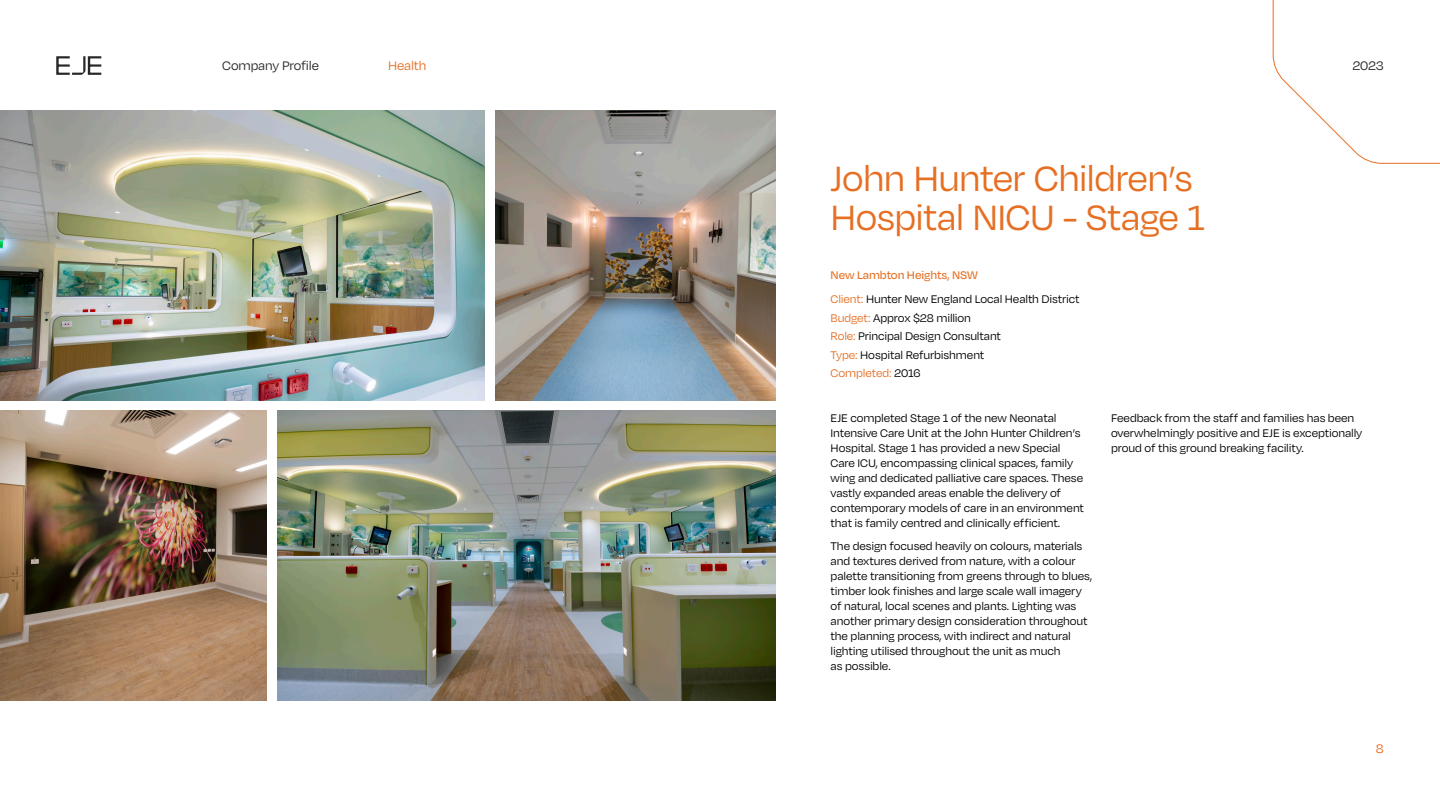
<style>
.page{position:relative;width:1440px;height:810px;background:#fff}
.page>*{position:absolute;margin:0;border:0;box-sizing:border-box;transform-origin:0 0}
.Heading_Small_Orange_-_Left_Align{font:40.5px/39.8px "Degular";letter-spacing:-.02em;color:#e66f23}
.t1{font:14.25px "Degular";letter-spacing:-.01em;color:#272727}
.t2{font:14.25px "Degular";letter-spacing:-.01em;color:#e66f23}
.Body_Copy_Small_Charcoal_-_Left_Align{font:12.75px/15px "Degular";letter-spacing:-.01em;color:#000}
.Paragraph_Style_2{font:12.75px "Degular";letter-spacing:-.01em;color:#000}
.Paragraph_Style_2-2{font:500 12.75px "Degular";letter-spacing:-.005em;color:#e66f23}
.Paragraph_Style_2-3{font:12.75px "Degular";letter-spacing:-.01em;color:#e66f23}
.s1{color:#e66f23}
.s2{color:#000}
</style>
<div class="page">
<img style="left:495px;top:110px;width:280px;height:290px">
<img style="left:0;top:110px;width:484px;height:290px">
<img style="left:278px;top:410px;width:497px;height:290px">
<img style="left:0;top:410px;width:267px;height:290px">
<svg style="left:1273px;top:0;width:167px;height:164px"></svg>
<svg style="left:56px;top:56px;width:45px;height:19px"></svg>
<p class="t1" style="left:222px;top:57px;width:98px">Company Profile</p>
<p class="t2" style="left:388px;top:57px;width:40px">Health</p>
<p class="t1" style="left:1353px;top:57px;width:33px">2023</p>
<p class="Heading_Small_Orange_-_Left_Align" style="left:831px;top:157px;width:376px">John Hunter Children’s<br>Hospital NICU - Stage 1</p>
<p class="Paragraph_Style_2-2" style="left:831px;top:268px;width:149px">New Lambton Heights, NSW</p>
<p class="Paragraph_Style_2" style="left:831px;top:292px;width:251px"><span class="s1">Client:</span> Hunter New England Local Health District</p>
<p class="Paragraph_Style_2" style="left:831px;top:310px;width:142px"><span class="s1">Budget:</span> Approx $28 million</p>
<p class="Paragraph_Style_2" style="left:831px;top:329px;width:172px"><span class="s1">Role:</span> Principal Design Consultant</p>
<p class="Paragraph_Style_2" style="left:831px;top:347px;width:155px"><span class="s1">Type:</span> Hospital Refurbishment</p>
<p class="Paragraph_Style_2-3" style="left:831px;top:366px;width:92px">Completed: <span class="s2">2016</span></p>
<p class="Body_Copy_Small_Charcoal_-_Left_Align" style="left:831px;top:410px;width:255px">EJE completed Stage 1 of the new Neonatal Intensive Care Unit at the John Hunter Children’s Hospital. Stage 1 has provided a new Special Care ICU, encompassing clinical spaces, family wing and dedicated palliative care spaces. These vastly expanded areas enable the delivery of contemporary models of care in an environment that is family centred and clinically efficient.</p>
<p class="Body_Copy_Small_Charcoal_-_Left_Align" style="left:831px;top:538px;width:263px">The design focused heavily on colours, materials and textures derived from nature, with a colour palette transitioning from greens through to blues, timber look finishes and large scale wall imagery of natural, local scenes and plants. Lighting was another primary design consideration throughout the planning process, with indirect and natural lighting utilised throughout the unit as much<br>as possible.</p>
<p class="Body_Copy_Small_Charcoal_-_Left_Align" style="left:1111px;top:410px;width:253px">Feedback from the staff and families has been overwhelmingly positive and EJE is exceptionally proud of this ground breaking facility.</p>
<p class="t2" style="left:1376px;top:740px;width:9px">8</p>
</div>
